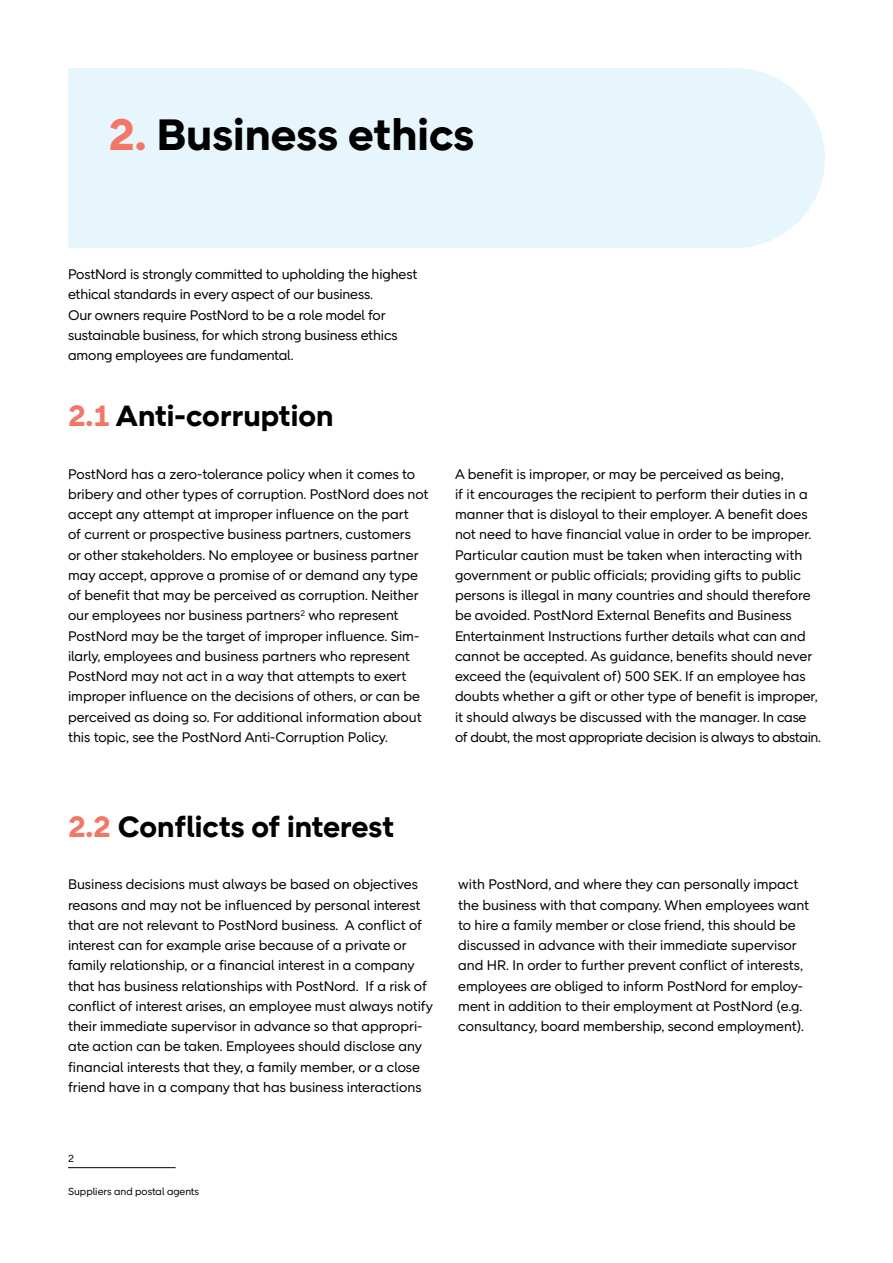
<style>
.page{position:relative;width:893px;height:1263px;background:#fff}
.page>*{position:absolute;margin:0;border:0;box-sizing:border-box;transform-origin:0 0}
.t1{font:700 45px "PN Sans";color:#000}
.t2{font:700 30px "PN Sans";color:#000}
.t3{font:14.25px/20.2px "PN Sans";color:#000}
.t4{font:10.5px "PN Sans";color:#000}
.s1{color:#f37766}
</style>
<div class="page">
<div style="left:68px;top:68px;width:757px;height:180px;background:#e7f6fd"></div>
<hr style="left:68px;top:1167px;width:108px;height:1px;background:#000">
<h1 class="t1" style="left:109px;top:108px;width:367px"><span class="s1">2.</span> Business ethics</h1>
<p class="t3" style="left:68px;top:264px;width:351px">PostNord is strongly committed to upholding the highest ethical standards in every aspect of our business.<br>Our owners require PostNord to be a role model for sustainable business, for which strong business ethics among employees are fundamental.</p>
<h2 class="t2" style="left:68px;top:398px;width:267px"><span class="s1">2.1</span> Anti-corruption</h2>
<p class="t3" style="left:68px;top:464px;width:362px">PostNord has a zero-tolerance policy when it comes to bribery and other types of corruption. PostNord does not accept any attempt at improper influence on the part<br>of current or prospective business partners, customers<br>or other stakeholders. No employee or business partner may accept, approve a promise of or demand any type of benefit that may be perceived as corruption. Neither our employees nor business partners<sup>2</sup> who represent PostNord may be the target of improper influence. Sim&shy;ilarly, employees and business partners who represent PostNord may not act in a way that attempts to exert improper influence on the decisions of others, or can be perceived as doing so. For additional information about this topic, see the PostNord Anti-Corruption Policy.</p>
<p class="t3" style="left:455px;top:464px;width:368px">A benefit is improper, or may be perceived as being,<br>if it encourages the recipient to perform their duties in a manner that is disloyal to their employer. A benefit does not need to have financial value in order to be improper.<br>Particular caution must be taken when interacting with government or public officials; providing gifts to public persons is illegal in many countries and should therefore be avoided. PostNord External Benefits and Business Entertainment Instructions further details what can and cannot be accepted. As guidance, benefits should never exceed the (equivalent of) 500 SEK. If an employee has doubts whether a gift or other type of benefit is improper, it should always be discussed with the manager. In case of doubt, the most appropriate decision is always to abstain.</p>
<h2 class="t2" style="left:68px;top:809px;width:328px"><span class="s1">2.2</span> Conflicts of interest</h2>
<p class="t3" style="left:68px;top:874px;width:367px">Business decisions must always be based on objectives reasons and may not be influenced by personal interest that are not relevant to PostNord business. A conflict of interest can for example arise because of a private or family relationship, or a financial interest in a company that has business relationships with PostNord. If a risk of conflict of interest arises, an employee must always notify their immediate supervisor in advance so that appropri&shy;ate action can be taken. Employees should disclose any financial interests that they, a family member, or a close friend have in a company that has business interactions</p>
<p class="t4" style="left:68px;top:1152px;width:7px">2</p>
<p class="t4" style="left:68px;top:1185px;width:133px">Suppliers and postal agents</p>
<p class="t3" style="left:458px;top:874px;width:352px">with PostNord, and where they can personally impact the business with that company. When employees want to hire a family member or close friend, this should be discussed in advance with their immediate supervisor and HR. In order to further prevent conflict of interests, employees are obliged to inform PostNord for employ&shy;ment in addition to their employment at PostNord (e.g. consultancy, board membership, second employment).</p>
</div>
